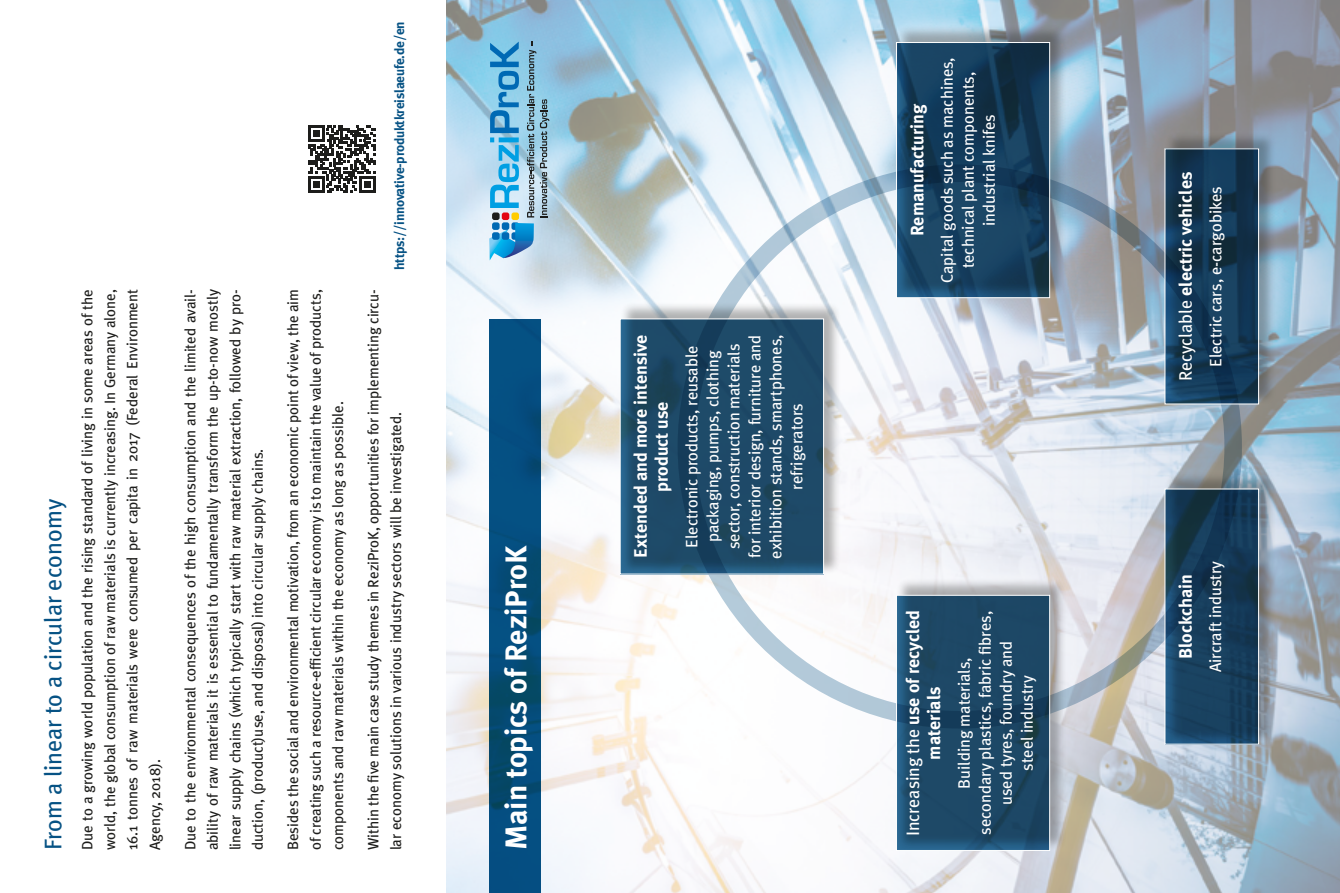
<style>
.page{position:relative;width:1340px;height:893px;background:#fff}
.page>*{position:absolute;margin:0;border:0;box-sizing:border-box;transform-origin:0 0}
.t1{font:700 30px "Meta Plus";color:#fff}
.t2{font:24px "Meta Plus";color:#065284}
.Body{font:700 18px/21px "Meta Plus";color:#fff;text-align:center}
.Body-2{font:16.5px/21px "Meta Plus";color:#fff;text-align:center}
.Body-3{font:15px/22.5px "Meta Plus";color:#1d1d1b;text-align:justify}
.t3{font:700 13.5px "Meta Plus";letter-spacing:-.02em;color:#065284}
.s1{font-weight:400}
</style>
<div class="page">
<svg style="left:308px;top:126px;width:67px;height:67px"></svg>
<img style="left:446px;top:0;width:893px;height:893px">
<svg style="left:489px;top:319px;width:51px;height:574px;background:#044d7b"></svg>
<div style="left:620px;top:302px;width:221px;height:272px;background:#1d1d1b;opacity:.4"></div>
<svg style="left:622px;top:321px;width:200px;height:251px;background:#1d4967"></svg>
<div style="left:620px;top:319px;width:204px;height:255px;border:1px solid #fff"></div>
<div style="left:896px;top:26px;width:170px;height:271px;background:#1d1d1b;opacity:.4"></div>
<svg style="left:898px;top:44px;width:150px;height:252px;background:#153d5b"></svg>
<div style="left:896px;top:42px;width:154px;height:256px;border:1px solid #fff"></div>
<div style="left:896px;top:578px;width:170px;height:272px;background:#1d1d1b;opacity:.4"></div>
<svg style="left:898px;top:597px;width:150px;height:252px;background:#1d4866"></svg>
<div style="left:896px;top:595px;width:154px;height:256px;border:1px solid #fff"></div>
<div style="left:1165px;top:132px;width:111px;height:271px;background:#1d1d1b;opacity:.4"></div>
<svg style="left:1166px;top:150px;width:90px;height:252px;background:#133754"></svg>
<div style="left:1164px;top:148px;width:94px;height:256px;border:1px solid #fff"></div>
<div style="left:1165px;top:472px;width:111px;height:272px;background:#1d1d1b;opacity:.4"></div>
<svg style="left:1166px;top:491px;width:90px;height:251px;background:#163c59"></svg>
<div style="left:1164px;top:489px;width:94px;height:255px;border:1px solid #fff"></div>
<svg style="left:489px;top:42px;width:60px;height:218px;background:#7cb6d5"></svg>
<p class="t2" style="left:39px;top:850px;width:353px;rotate:-90deg">From a linear to a circular economy</p>
<p class="Body-3" style="left:76px;top:850px;width:563px;rotate:-90deg">Due to a growing world population and the rising standard of living in some areas of the world, the global consumption of raw materials is currently increasing. In Germany alone, 16.1 tonnes of raw materials were consumed per capita in 2017 (Federal Environment Agency, 2018).</p>
<p class="Body-3" style="left:179px;top:850px;width:563px;rotate:-90deg">Due to the environmental consequences of the high consumption and the limited avail&shy;ability of raw materials it is essential to fundamentally transform the up-to-now mostly linear supply chains (which typically start with raw material extraction, followed by pro&shy;duction, (product)use, and disposal) into circular supply chains.</p>
<p class="Body-3" style="left:282px;top:850px;width:563px;rotate:-90deg">Besides the social and environmental motivation, from an economic point of view, the aim of creating such a resource-efficient circular economy is to maintain the value of products, components and raw materials within the economy as long as possible.</p>
<p class="Body-3" style="left:362px;top:850px;width:563px;rotate:-90deg">Within the five main case study themes in ReziProK, opportunities for implementing circu-</p>
<p class="t3" style="left:391px;top:270px;width:250px;rotate:-90deg">https://innovative-produktkreislaeufe.de/en</p>
<p class="Body-3" style="left:384px;top:850px;width:440px;rotate:-90deg">lar economy solutions in various industry sectors will be investigated.</p>
<p class="t1" style="left:498px;top:850px;width:306px;rotate:-90deg">Main topics of ReziProK</p>
<p class="Body" style="left:630px;top:558px;width:225px;rotate:-90deg">Extended and more intensive product use</p>
<p class="Body-2" style="left:681px;top:559px;width:226px;rotate:-90deg">Electronic products, reusable packaging, pumps, clothing sector, construction materials for interior design, furniture and exhibition stands, smartphones, refrigerators</p>
<p class="Body" style="left:906px;top:236px;width:134px;rotate:-90deg">Remanufacturing</p>
<p class="Body-2" style="left:936px;top:283px;width:227px;rotate:-90deg">Capital goods such as machines, technical plant components, industrial knifes</p>
<p class="Body" style="left:902px;top:836px;width:228px;rotate:-90deg"><span class="s1">Increasing the</span> use of recycled materials</p>
<p class="Body-2" style="left:953px;top:835px;width:226px;rotate:-90deg">Building materials,<br>secondary plastics, fabric fibres, used tyres, foundry and<br>steel industry</p>
<p class="Body" style="left:1175px;top:381px;width:211px;rotate:-90deg"><span class="s1">Recyclable</span> electric vehicles</p>
<p class="Body-2" style="left:1204px;top:367px;width:182px;rotate:-90deg">Electric cars, e-cargobikes</p>
<p class="Body" style="left:1174px;top:659px;width:87px;rotate:-90deg">Blockchain</p>
<p class="Body-2" style="left:1204px;top:672px;width:113px;rotate:-90deg">Aircraft industry</p>
</div>
